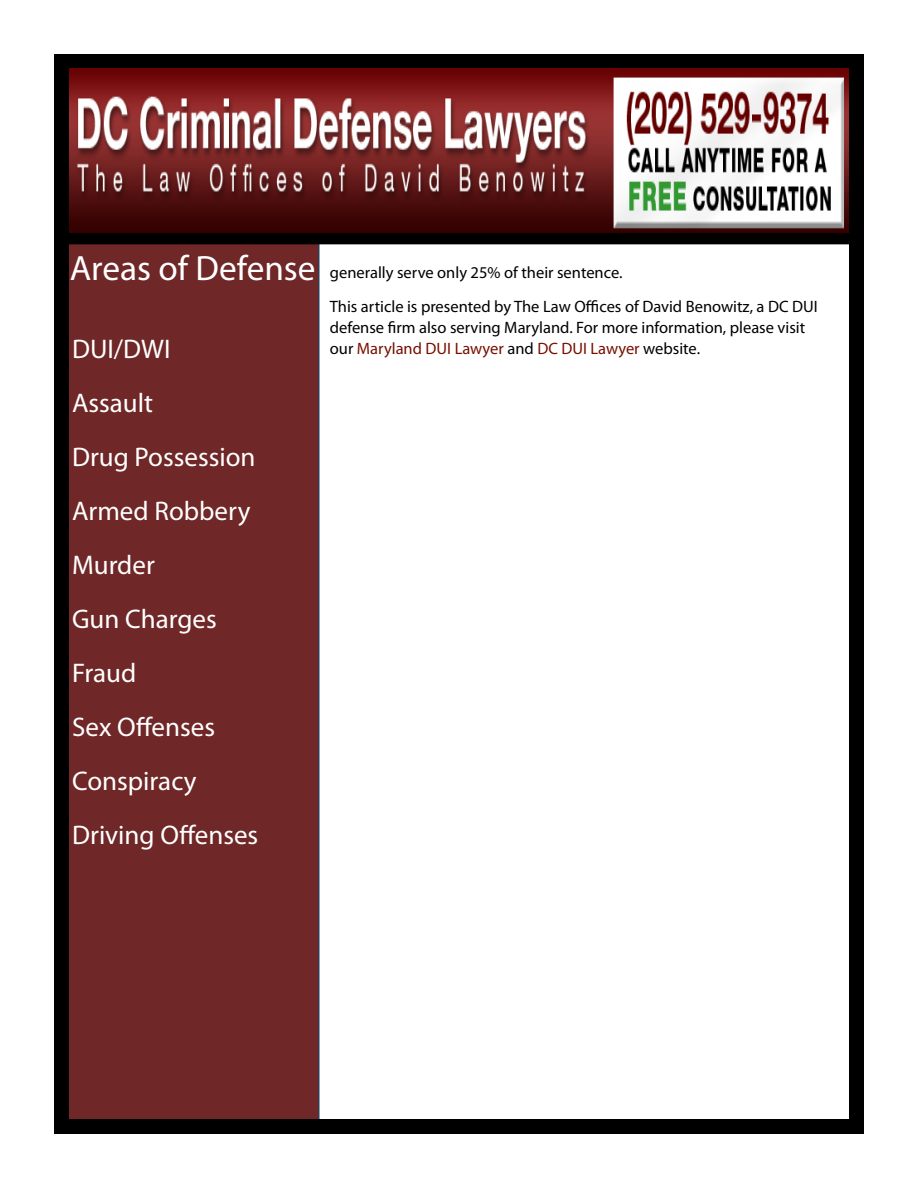
<style>
.page{position:relative;width:918px;height:1188px;background:#fff}
.page>*{position:absolute;margin:0;border:0;box-sizing:border-box;transform-origin:0 0}
.t1{font:35.25px "Myriad Pro";color:#fff}
.t2{font:27px/54px "Myriad Pro";color:#fff}
.t3{font:16.5px/34.5px "Myriad Pro";color:#000}
.s1{color:#771001}
</style>
<div class="page">
<div style="left:61px;top:201px;width:259px;height:925px;background:#6f2727;border:2px solid #2e3f5a"></div>
<div style="left:54px;top:54px;width:810px;height:1080px;border:15px solid #000"></div>
<div style="left:54px;top:54px;width:810px;height:190px;border:15px solid #000"></div>
<img style="left:70px;top:69px;width:778px;height:164px">
<h1 class="t1" style="left:70px;top:246px;width:247px">Areas of Defense</h1>
<h2 class="t2" style="left:72px;top:321px;width:188px">DUI/DWI<br>Assault<br>Drug Possession<br>Armed Robbery<br>Murder<br>Gun Charges<br>Fraud<br>Sex Offenses<br>Conspiracy<br>Driving Offenses</h2>
<p class="t3" style="left:330px;top:255px;width:489px">generally serve only 25% of their sentence.<br>This article is presented by The Law Offices of David Benowitz, a DC DUI</p>
<p class="t3" style="left:330px;top:317px;width:477px;line-height:21px">defense firm also serving Maryland. For more information, please visit our <span class="s1">Maryland DUI Lawyer</span> and <span class="s1">DC DUI Lawyer</span> website.</p>
</div>
